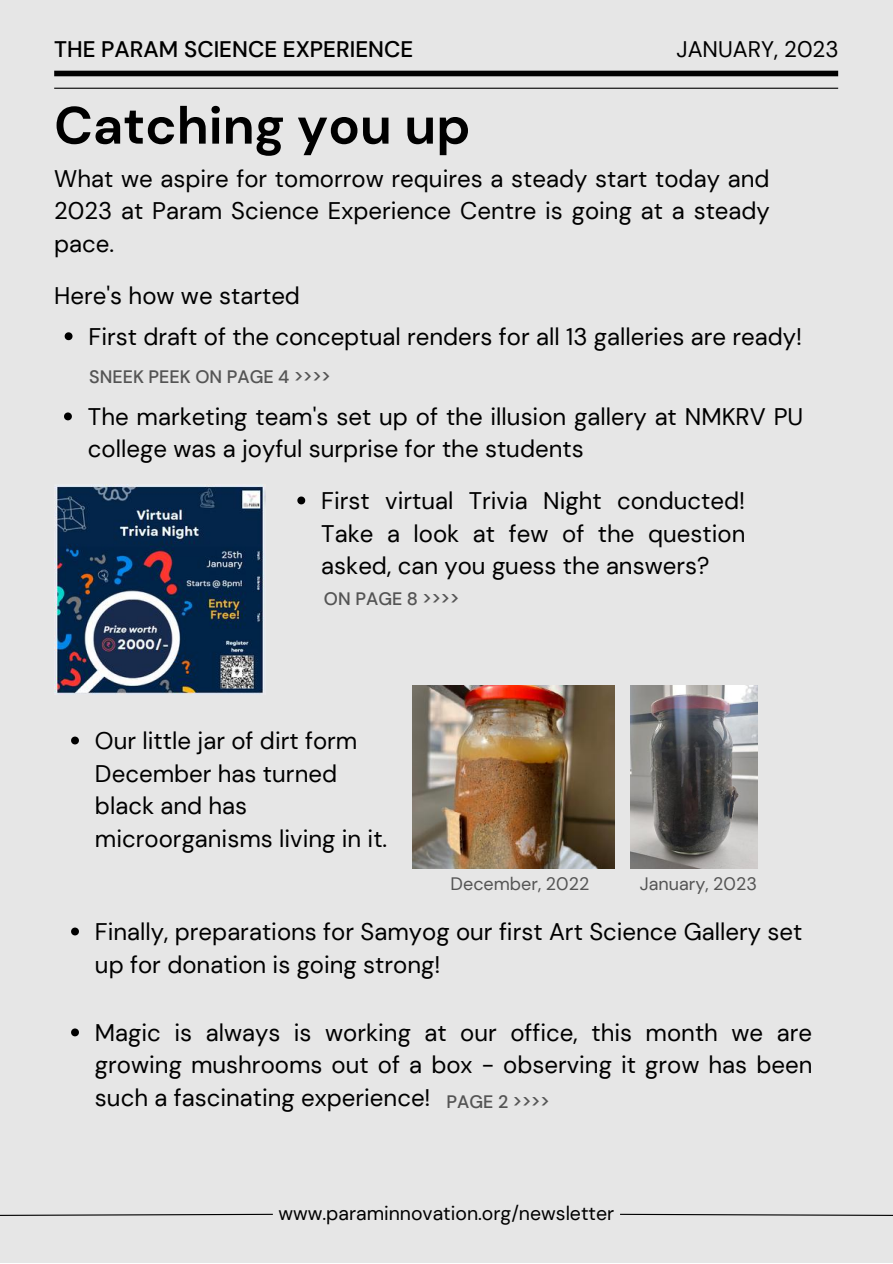
<style>
.page{position:relative;width:893px;height:1264px;background:#fff}
.page>*{position:absolute;margin:0;border:0;box-sizing:border-box;transform-origin:0 0}
.t1{font:700 52.5px "DM Sans";color:#000}
.t2{font:24px/32.5px "DM Sans";color:#000}
.t3{font:500 22.5px "DM Sans";color:#000}
.t4{font:22.5px "DM Sans";color:#000}
.t5{font:19.5px "DM Sans";color:#000}
.t6{font:500 18px "DM Sans";color:#545454}
.t7{font:18px "DM Sans";color:#545454}
.s1{font-weight:500;font-size:18px;color:#545454}
</style>
<div class="page">
<div style="left:0;top:0;width:892px;height:1262px;background:#e6e6e6"></div>
<svg style="left:0;top:1213px;width:273px;height:3px"></svg>
<svg style="left:620px;top:1213px;width:272px;height:3px"></svg>
<hr style="left:54px;top:88px;width:784px;height:1px;background:#000">
<div style="left:54px;top:71px;width:784px;height:5px;background:#000"></div>
<svg style="left:71px;top:736px;width:8px;height:8px"></svg>
<img style="left:412px;top:685px;width:202px;height:183px">
<img style="left:630px;top:685px;width:127px;height:183px">
<img style="left:54px;top:484px;width:211px;height:211px">
<svg style="left:71px;top:927px;width:8px;height:8px"></svg>
<svg style="left:64px;top:412px;width:8px;height:8px"></svg>
<svg style="left:297px;top:496px;width:8px;height:8px"></svg>
<svg style="left:65px;top:332px;width:7px;height:8px"></svg>
<svg style="left:71px;top:1028px;width:8px;height:8px"></svg>
<p class="t3" style="left:54px;top:34px;width:360px">THE PARAM SCIENCE EXPERIENCE</p>
<p class="t4" style="left:676px;top:34px;width:164px">JANUARY, 2023</p>
<h1 class="t1" style="left:54px;top:91px;width:418px">Catching you up</h1>
<p class="t2" style="left:54px;top:162px;width:717px;text-align:justify">What we aspire for tomorrow requires a steady start today and 2023 at Param Science Experience Centre is going at a steady pace.</p>
<p class="t2" style="left:54px;top:279px;width:247px">Here's how we started</p>
<p class="t2" style="left:89px;top:320px;width:715px">First draft of the conceptual renders for all 13 galleries are ready!</p>
<p class="t6" style="left:89px;top:365px;width:243px">SNEEK PEEK ON PAGE 4 &gt;&gt;&gt;&gt;</p>
<p class="t2" style="left:88px;top:400px;width:717px">The marketing team's set up of the illusion gallery at NMKRV PU college was a joyful surprise for the students</p>
<p class="t2" style="left:321px;top:484px;width:426px;text-align:justify">First virtual Trivia Night conducted!<br>Take a look at few of the question asked, can you guess the answers?</p>
<p class="t6" style="left:324px;top:587px;width:137px">ON PAGE 8 &gt;&gt;&gt;&gt;</p>
<p class="t2" style="left:95px;top:724px;width:294px">Our little jar of dirt form<br>December has turned black and has microorganisms living in it.</p>
<p class="t7" style="left:450px;top:872px;width:140px">December, 2022</p>
<p class="t7" style="left:639px;top:872px;width:119px">January, 2023</p>
<p class="t2" style="left:95px;top:915px;width:708px">Finally, preparations for Samyog our first Art Science Gallery set up for donation is going strong!</p>
<p class="t2" style="left:95px;top:1016px;width:719px;text-align:justify">Magic is always is working at our office, this month we are growing mushrooms out of a box - observing it grow has been such a fascinating experience! <span class="s1">PAGE 2 &gt;&gt;&gt;&gt;</span></p>
<p class="t5" style="left:278px;top:1200px;width:337px">www.paraminnovation.org/newsletter</p>
</div>
